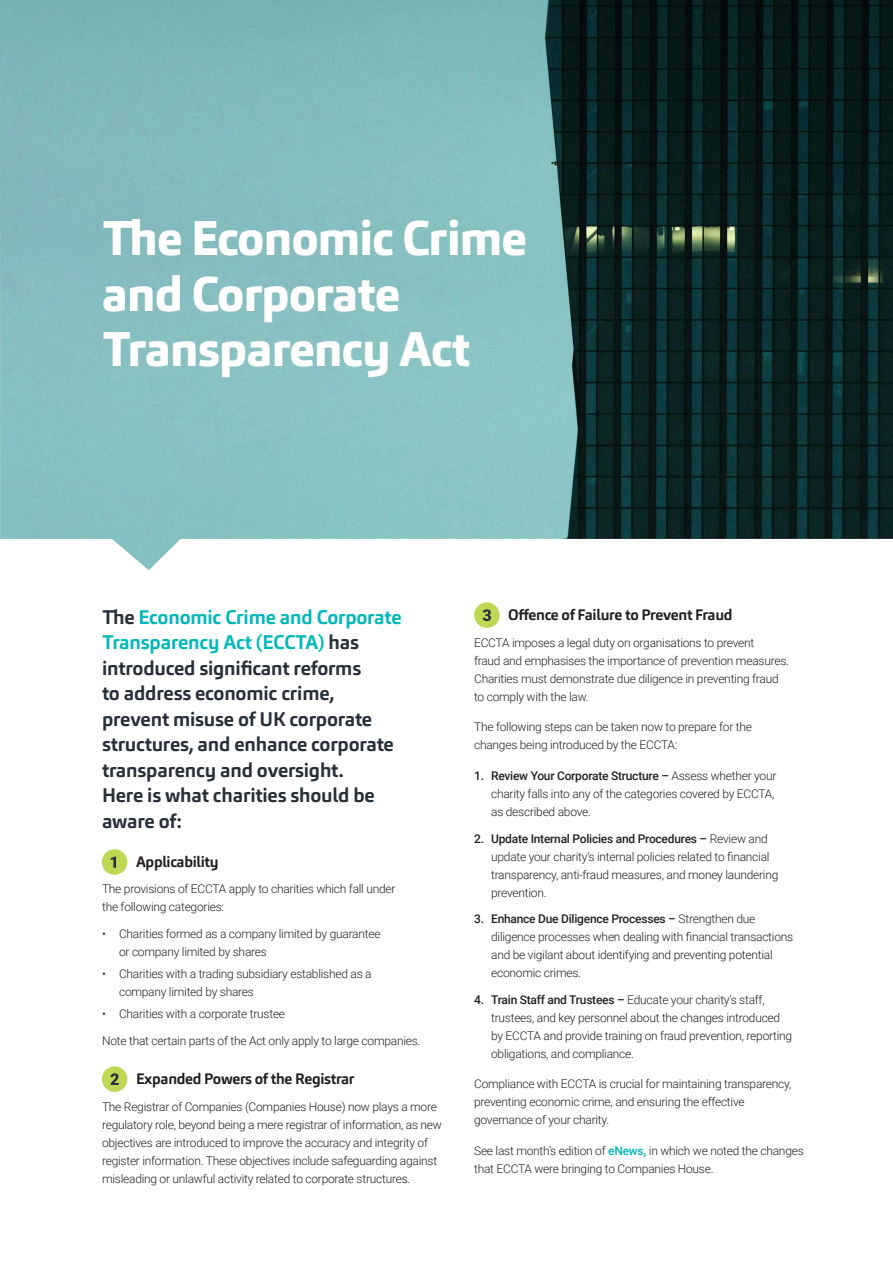
<style>
.page{position:relative;width:893px;height:1263px;background:#fff}
.page>*{position:absolute;margin:0;border:0;box-sizing:border-box;transform-origin:0 0}
.t1{font:800 48px/55.5px "Carnac";letter-spacing:-.02em;color:#fff}
.t2{font:700 19.5px/25.5px "Carnac";letter-spacing:-.01em;color:#282f39}
.t3{font:700 15px "Carnac";letter-spacing:-.02em;color:#231f20}
.t4{font:300 12px/18px "Roboto";letter-spacing:-.02em;color:#231f20}
.s1{color:#00b8b9}
.s2{font-weight:500}
.s3{font-weight:500;color:#00b8b9}
.s4{font-weight:700;color:#00b8b9}
</style>
<div class="page">
<img style="left:0;top:0;width:893px;height:570px">
<div style="left:102px;top:849px;width:25px;height:26px;background:#bfd854;border-radius:50%"></div>
<svg style="left:111px;top:856px;width:5px;height:12px"></svg>
<div style="left:102px;top:1066px;width:25px;height:26px;background:#bfd854;border-radius:50%"></div>
<svg style="left:111px;top:1073px;width:8px;height:12px"></svg>
<div style="left:474px;top:602px;width:26px;height:26px;background:#bfd854;border-radius:50%"></div>
<svg style="left:483px;top:609px;width:8px;height:12px"></svg>
<p class="t1" style="left:102px;top:211px;width:427px">The Economic Crime and Corporate<br>Transparency Act</p>
<p class="t2" style="left:102px;top:604px;width:301px">The <span class="s1">Economic Crime and Corporate<br>Transparency Act (ECCTA)</span> has introduced significant reforms<br>to address economic crime, prevent misuse of UK corporate structures, and enhance corporate transparency and oversight.<br>Here is what charities should be aware of:</p>
<p class="t3" style="left:136px;top:852px;width:84px">Applicability</p>
<p class="t4" style="left:102px;top:879px;width:295px">The provisions of ECCTA apply to charities which fall under the following categories:</p>
<p class="t4" style="left:119px;top:924px;width:263px;text-indent:-17px">• Charities formed as a company limited by guarantee or company limited by shares</p>
<p class="t4" style="left:119px;top:964px;width:254px;text-indent:-17px">• Charities with a trading subsidiary established as a company limited by shares</p>
<p class="t4" style="left:102px;top:1004px;width:185px">• Charities with a corporate trustee</p>
<p class="t4" style="left:102px;top:1031px;width:320px">Note that certain parts of the Act only apply to large companies.</p>
<p class="t3" style="left:136px;top:1069px;width:220px">Expanded Powers of the Registrar</p>
<p class="t4" style="left:102px;top:1097px;width:341px">The Registrar of Companies (Companies House) now plays a more regulatory role, beyond being a mere registrar of information, as new objectives are introduced to improve the accuracy and integrity of register information. These objectives include safeguarding against misleading or unlawful activity related to corporate structures.</p>
<p class="t3" style="left:508px;top:605px;width:226px">Offence of Failure to Prevent Fraud</p>
<p class="t4" style="left:474px;top:633px;width:316px">ECCTA imposes a legal duty on organisations to prevent<br>fraud and emphasises the importance of prevention measures.<br>Charities must demonstrate due diligence in preventing fraud to comply with the law.</p>
<p class="t4" style="left:474px;top:718px;width:279px">The following steps can be taken now to prepare for the changes being introduced by the ECCTA:</p>
<p class="t4" style="left:491px;top:766px;width:287px;text-indent:-17px"><span class="s2">1. Review Your Corporate Structure –</span> Assess whether your charity falls into any of the categories covered by ECCTA, as described above.</p>
<p class="t4" style="left:491px;top:829px;width:289px;text-indent:-17px"><span class="s2">2. Update Internal Policies and Procedures –</span> Review and update your charity’s internal policies related to financial transparency, anti-fraud measures, and money laundering prevention.</p>
<p class="t4" style="left:491px;top:909px;width:304px;text-indent:-17px"><span class="s2">3. Enhance Due Diligence Processes –</span> Strengthen due diligence processes when dealing with financial transactions and be vigilant about identifying and preventing potential economic crimes.</p>
<p class="t4" style="left:491px;top:990px;width:303px;text-indent:-17px"><span class="s2">4. Train Staff and Trustees –</span> Educate your charity’s staff, trustees, and key personnel about the changes introduced by ECCTA and provide training on fraud prevention, reporting obligations, and compliance.</p>
<p class="t4" style="left:474px;top:1075px;width:319px">Compliance with ECCTA is crucial for maintaining transparency, preventing economic crime, and ensuring the effective governance of your charity.</p>
<p class="t4" style="left:474px;top:1141px;width:331px">See last month’s edition of <span class="s3">eNews</span><span class="s4">,</span> in which we noted the changes that ECCTA were bringing to Companies House.</p>
</div>
